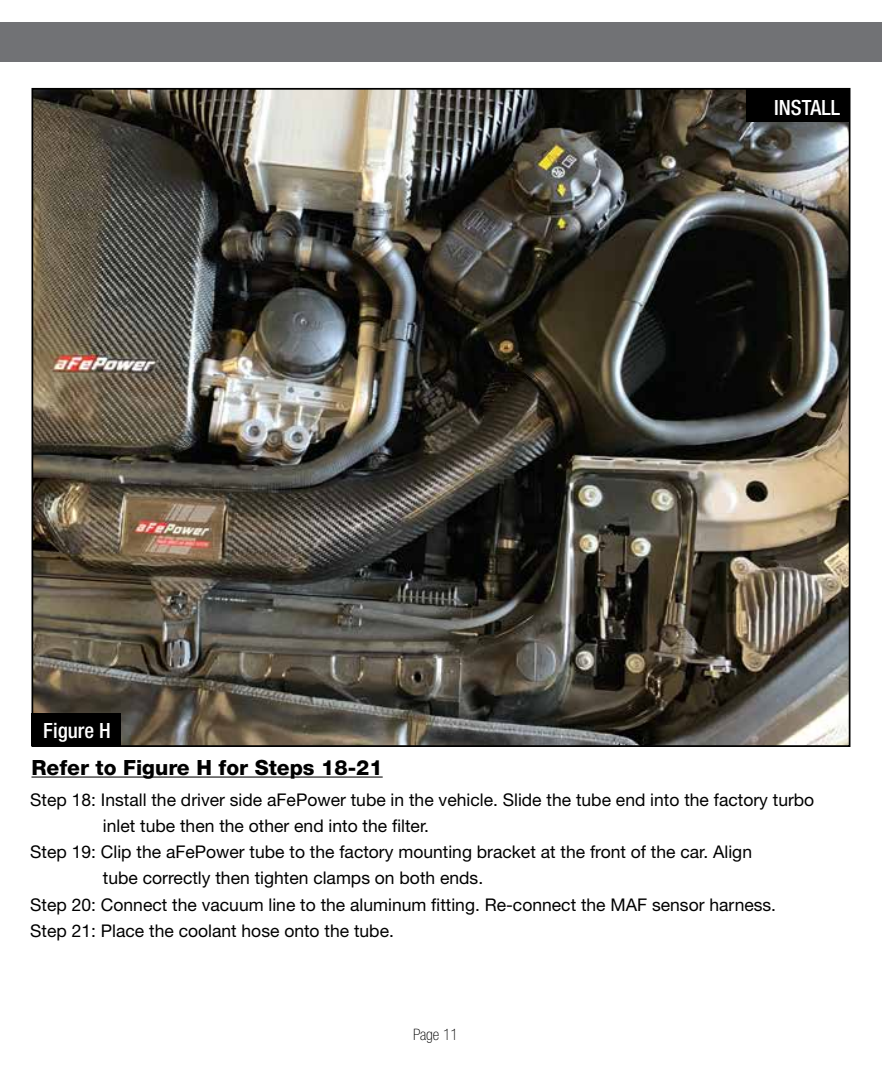
<style>
.page{position:relative;width:882px;height:1071px;background:#fff}
.page>*{position:absolute;margin:0;border:0;box-sizing:border-box;transform-origin:0 0}
.t1{font:800 21px "Helvetica Neue";color:#000}
.t2{font:500 condensed 21px "Helvetica Neue";color:#fff}
.t3{font:17.5px "Helvetica Neue";color:#000}
.t4{font:100 condensed 15.75px "Helvetica Neue";color:#000}
</style>
<div class="page">
<img style="left:35px;top:91px;width:812px;height:653px">
<div style="left:0;top:23px;width:882px;height:39px;background:#717275"></div>
<hr style="left:32px;top:777px;width:351px;height:1px;background:#000">
<div style="left:32px;top:713px;width:89px;height:33px;background:#000"></div>
<div style="left:746px;top:89px;width:103px;height:33px;background:#000"></div>
<p class="t2" style="left:43px;top:718px;width:69px">Figure H</p>
<p class="t1" style="left:32px;top:755px;width:353px">Refer to Figure H for Steps 18-21</p>
<p class="t2" style="left:774px;top:95px;width:67px">INSTALL</p>
<p class="t3" style="left:30px;top:789px;width:786px">Step 18: Install the driver side aFePower tube in the vehicle. Slide the tube end into the factory turbo</p>
<p class="t3" style="left:103px;top:815px;width:328px">inlet tube then the other end into the filter.</p>
<p class="t3" style="left:30px;top:841px;width:723px">Step 19: Clip the aFePower tube to the factory mounting bracket at the front of the car. Align</p>
<p class="t3" style="left:103px;top:868px;width:382px">tube correctly then tighten clamps on both ends.</p>
<p class="t3" style="left:30px;top:894px;width:747px">Step 20: Connect the vacuum line to the aluminum fitting. Re-connect the MAF sensor harness.</p>
<p class="t3" style="left:30px;top:920px;width:365px">Step 21: Place the coolant hose onto the tube.</p>
<p class="t4" style="left:413px;top:1025px;width:47px">Page 11</p>
</div>
